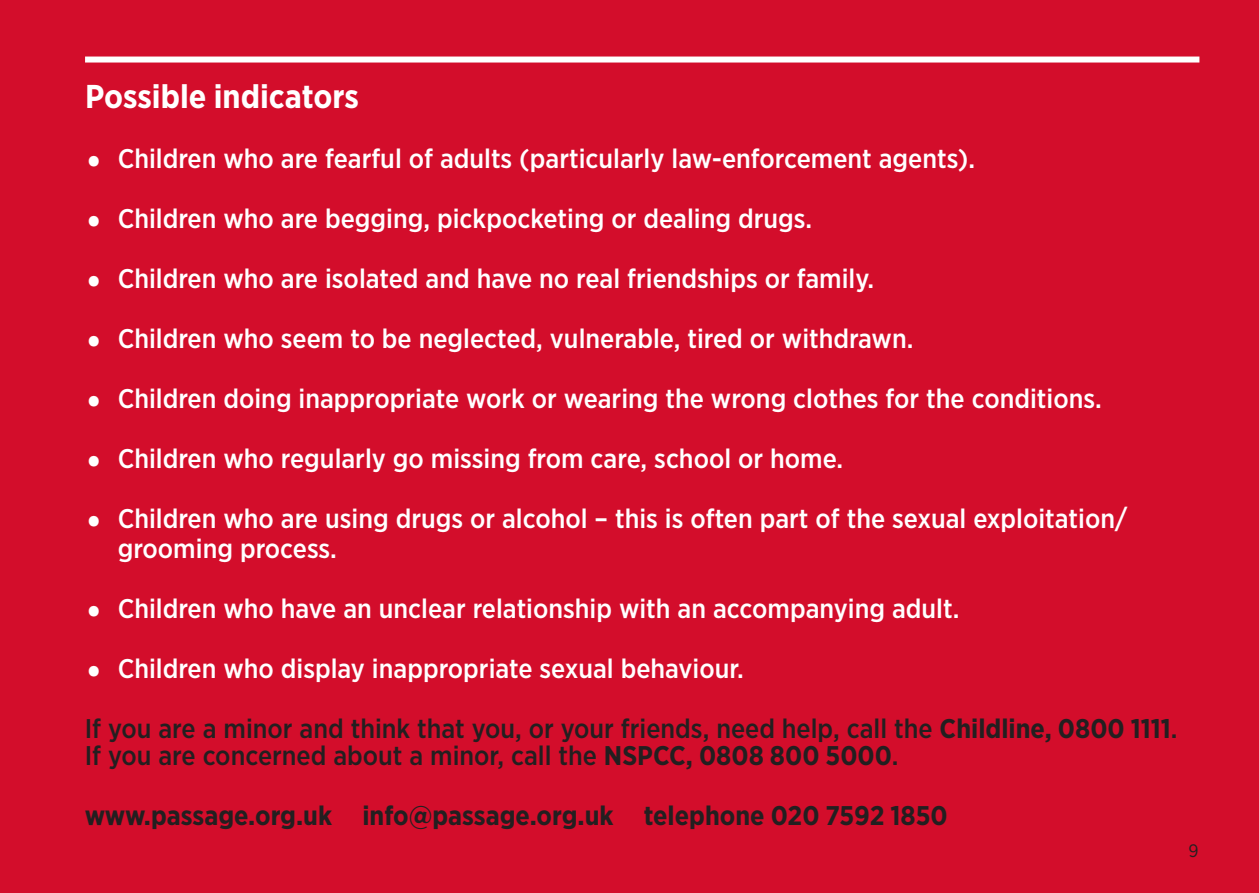
<style>
.page{position:relative;width:1259px;height:893px;background:#d30d2b}
.page>*{position:absolute;margin:0;border:0;box-sizing:border-box;transform-origin:0 0}
.t1{font:42px "Gotham Narrow";color:#fff}
.t2{font:700 33px "Gotham Narrow";color:#fff}
.t3{font:500 27px/30px "Gotham Narrow";color:#fff}
.t4{font:500 27px "Gotham Narrow";color:#231f20}
.t5{font:700 27px "Gotham Narrow";color:#231f20}
.t6{font:18px "Gotham Narrow";color:#231f20}
.s1{font-weight:700}
</style>
<div class="page">
<div style="left:85px;top:57px;width:1114px;height:6px;background:#fff"></div>
<p class="t2" style="left:85px;top:75px;width:275px">Possible indicators</p>
<p class="t3" style="left:118px;top:143px;width:859px">Children who are fearful of adults (particularly law-enforcement agents).</p>
<p class="t3" style="left:118px;top:203px;width:696px">Children who are begging, pickpocketing or dealing drugs.</p>
<p class="t3" style="left:118px;top:263px;width:758px">Children who are isolated and have no real friendships or family.</p>
<p class="t3" style="left:118px;top:323px;width:797px">Children who seem to be neglected, vulnerable, tired or withdrawn.</p>
<p class="t3" style="left:118px;top:383px;width:985px">Children doing inappropriate work or wearing the wrong clothes for the conditions.</p>
<p class="t3" style="left:118px;top:443px;width:727px">Children who regularly go missing from care, school or home.</p>
<p class="t3" style="left:118px;top:503px;width:1011px">Children who are using drugs or alcohol – this is often part of the sexual exploitation/ grooming process.</p>
<p class="t3" style="left:118px;top:593px;width:843px">Children who have an unclear relationship with an accompanying adult.</p>
<p class="t3" style="left:118px;top:653px;width:628px">Children who display inappropriate sexual behaviour.</p>
<p class="t4" style="left:85px;top:712px;width:1094px">If you are a minor and think that you, or your friends, need help, call the <span class="s1">Childline, 0800 1111</span>.</p>
<p class="t4" style="left:85px;top:739px;width:815px">If you are concerned about a minor, call the <span class="s1">NSPCC, 0808 800 5000</span>.</p>
<p class="t5" style="left:85px;top:798px;width:864px">www.passage.org.uk info@passage.org.uk telephone 020 7592 1850</p>
<p class="t1" style="left:85px;top:135px;width:20px">•</p>
<p class="t1" style="left:85px;top:195px;width:20px">•</p>
<p class="t1" style="left:85px;top:255px;width:20px">•</p>
<p class="t1" style="left:85px;top:315px;width:20px">•</p>
<p class="t1" style="left:85px;top:375px;width:20px">•</p>
<p class="t1" style="left:85px;top:435px;width:20px">•</p>
<p class="t1" style="left:85px;top:495px;width:20px">•</p>
<p class="t1" style="left:85px;top:585px;width:20px">•</p>
<p class="t1" style="left:85px;top:645px;width:20px">•</p>
<p class="t6" style="left:1188px;top:840px;width:12px">9</p>
</div>
